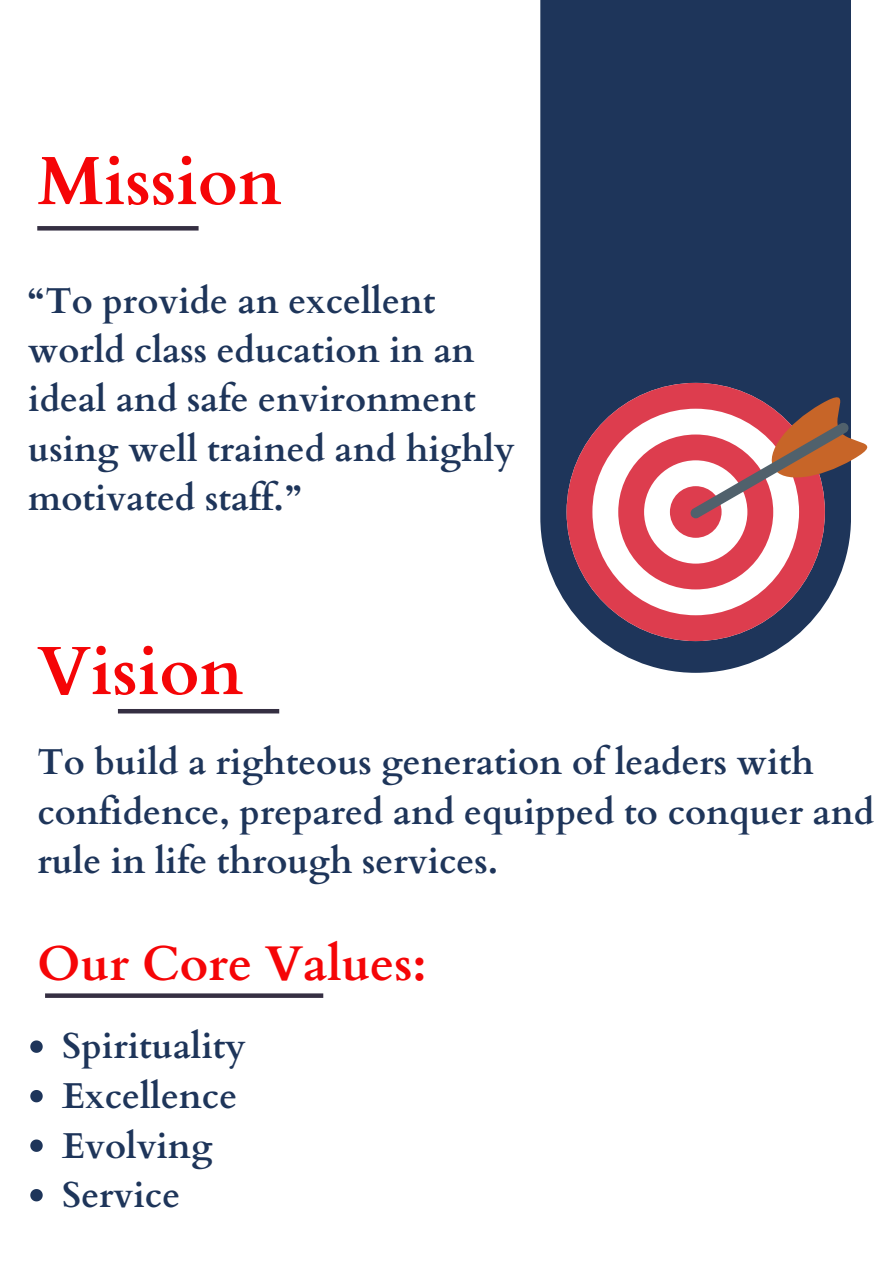
<style>
.page{position:relative;width:894px;height:1264px;background:#fff}
.page>*{position:absolute;margin:0;border:0;box-sizing:border-box;transform-origin:0 0}
.t1{font:700 68.25px "Cardo";color:#f50507}
.t2{font:700 48.75px "Cardo";color:#f50507}
.t3{font:700 36px/49.2px "Cardo";color:#1e355a}
</style>
<div class="page">
<svg style="left:540px;top:0;width:310px;height:672px;fill:#1e355a"></svg>
<hr style="left:37px;top:226px;width:161px;height:4px;background:#352f42">
<svg style="left:45px;top:993px;width:278px;height:4px"></svg>
<hr style="left:118px;top:709px;width:161px;height:4px;background:#352f42">
<svg style="left:566px;top:383px;width:258px;height:258px"></svg>
<svg style="left:618px;top:383px;width:250px;height:206px"></svg>
<svg style="left:30px;top:1040px;width:13px;height:12px"></svg>
<svg style="left:30px;top:1090px;width:13px;height:12px"></svg>
<svg style="left:30px;top:1139px;width:13px;height:12px"></svg>
<svg style="left:30px;top:1189px;width:13px;height:12px"></svg>
<h1 class="t1" style="left:37px;top:136px;width:246px">Mission</h1>
<h1 class="t3" style="left:28px;top:277px;width:488px">“To provide an excellent world class education in an ideal and safe environment using well trained and highly motivated staff.”</h1>
<p class="t1" style="left:37px;top:626px;width:207px">Vision</p>
<p class="t3" style="left:37px;top:738px;width:838px">To build a righteous generation of leaders with confidence, prepared and equipped to conquer and rule in life through services.</p>
<p class="t2" style="left:37px;top:931px;width:391px">Our Core Values:</p>
<h2 class="t3" style="left:62px;top:1022px;width:185px">Spirituality</h2>
<p class="t3" style="left:62px;top:1072px;width:176px">Excellence</p>
<p class="t3" style="left:62px;top:1121px;width:152px">Evolving</p>
<p class="t3" style="left:62px;top:1171px;width:119px">Service</p>
</div>
